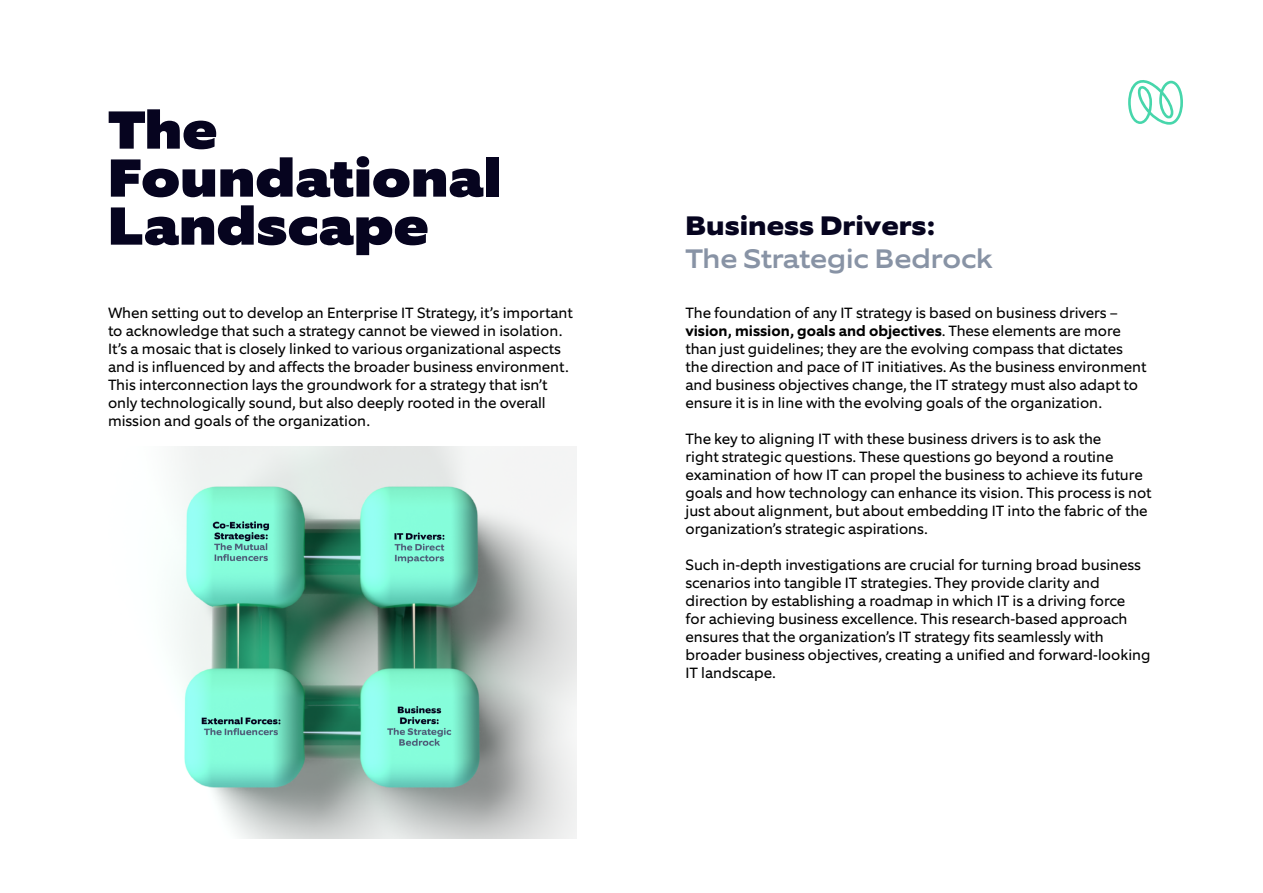
<style>
.page{position:relative;width:1263px;height:893px;background:#fff}
.page>*{position:absolute;margin:0;border:0;box-sizing:border-box;transform-origin:0 0}
.t1{font:900 54px/48px "Equip Extended";color:#06041f}
.t2{font:500 27px "Equip Extended";color:#8893a5}
.t3{font:800 27px "Equip Extended";color:#06041f}
.t4{font:15px/18px "Equip";color:#000}
.s1{font-weight:700}
</style>
<div class="page">
<svg style="left:1128px;top:80px;width:55px;height:45px"></svg>
<img style="left:175px;top:446px;width:401px;height:393px">
<h1 class="t1" style="left:108px;top:107px;width:395px">The<br>Foundational<br>Landscape</h1>
<h2 class="t3" style="left:685px;top:209px;width:251px">Business Drivers:</h2>
<h2 class="t2" style="left:685px;top:241px;width:309px">The Strategic Bedrock</h2>
<p class="t4" style="left:108px;top:304px;width:466px">When setting out to develop an Enterprise IT Strategy, it’s important to acknowledge that such a strategy cannot be viewed in isolation.<br>It’s a mosaic that is closely linked to various organizational aspects and is influenced by and affects the broader business environment.<br>This interconnection lays the groundwork for a strategy that isn’t only technologically sound, but also deeply rooted in the overall mission and goals of the organization.</p>
<p class="t4" style="left:685px;top:304px;width:462px">The foundation of any IT strategy is based on business drivers – <span class="s1">vision, mission, goals and objectives</span>. These elements are more than just guidelines; they are the evolving compass that dictates the direction and pace of IT initiatives. As the business environment and business objectives change, the IT strategy must also adapt to ensure it is in line with the evolving goals of the organization.</p>
<p class="t4" style="left:685px;top:430px;width:467px">The key to aligning IT with these business drivers is to ask the<br>right strategic questions. These questions go beyond a routine examination of how IT can propel the business to achieve its future goals and how technology can enhance its vision. This process is not just about alignment, but about embedding IT into the fabric of the organization’s strategic aspirations.</p>
<p class="t4" style="left:685px;top:556px;width:466px">Such in-depth investigations are crucial for turning broad business scenarios into tangible IT strategies. They provide clarity and direction by establishing a roadmap in which IT is a driving force<br>for achieving business excellence. This research-based approach ensures that the organization’s IT strategy fits seamlessly with broader business objectives, creating a unified and forward-looking IT landscape.</p>
</div>
